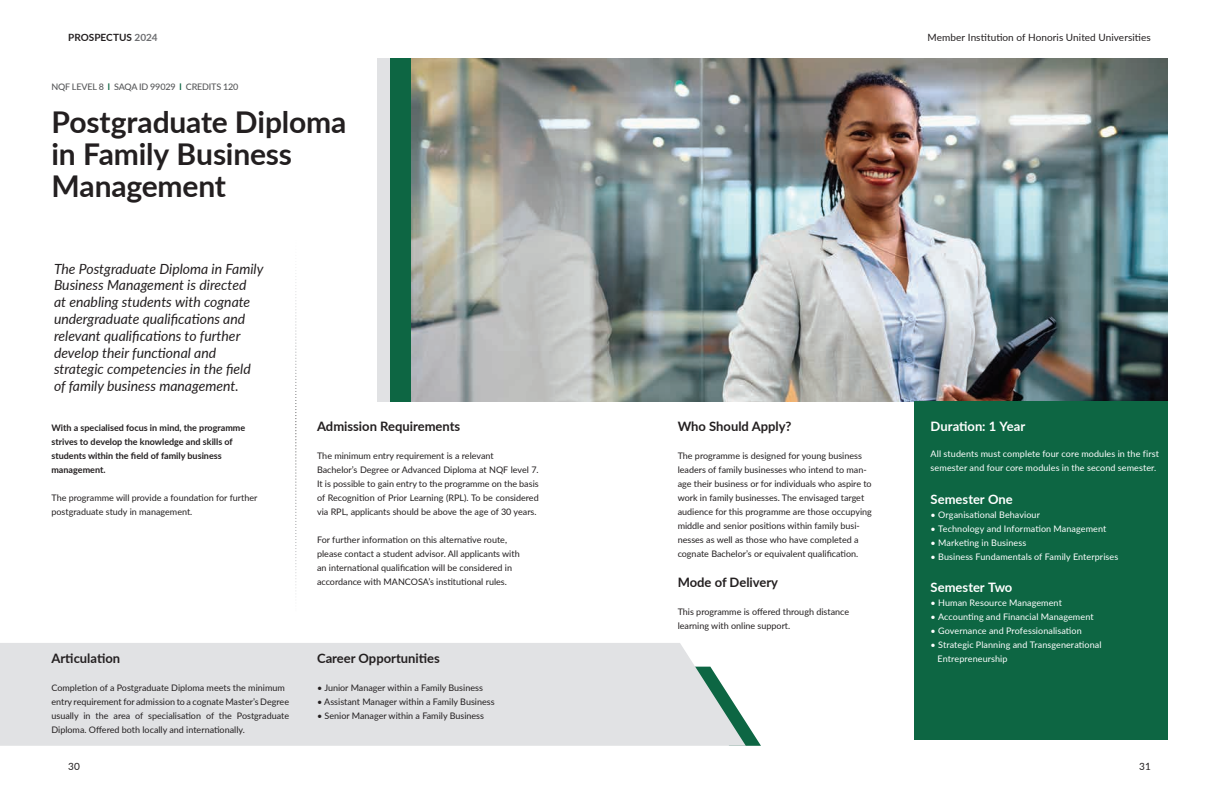
<style>
.page{position:relative;width:1219px;height:794px;background:#fff}
.page>*{position:absolute;margin:0;border:0;box-sizing:border-box;transform-origin:0 0}
.t1{font:700 30px/32px "Lato";letter-spacing:-.005em;color:#231f20}
.t2{font:italic 14px/16.8px "Lato";color:#231f20}
.t3{font:700 13px "Lato";color:#231f20}
.t4{font:700 13px "Lato";color:#fff}
.t5{font:10px "Lato";letter-spacing:.005em;color:#231f20}
.t6{font:700 10px "Lato";color:#231f20}
.t7{font:9px/14px "Lato";color:#231f20}
.t8{font:9px/14px "Lato";letter-spacing:.01em;color:#fff}
.t9{font:700 9px/14px "Lato";color:#231f20}
.t10{font:500 9px "Lato";letter-spacing:-.02em;color:#57585a}
.s1{color:#6d6e71}
.s2{font-weight:700;color:#0d6643}
</style>
<div class="page">
<svg style="left:746px;top:722px;width:15px;height:24px"></svg>
<div style="left:0;top:643px;width:746px;height:103px;background:#e1e2e4"></div>
<img style="left:411px;top:58px;width:757px;height:343px">
<div style="left:390px;top:58px;width:21px;height:343px;background:#0d6643"></div>
<div style="left:378px;top:58px;width:12px;height:343px;background:#e1e2e4"></div>
<div style="left:914px;top:401px;width:254px;height:339px;background:#0d6643"></div>
<svg style="left:295px;top:270px;width:2px;height:324px"></svg>
<p class="t6" style="left:68px;top:32px;width:91px">PROSPECTUS <span class="s1">2024</span></p>
<p class="t5" style="left:928px;top:30px;width:225px">Member Institution of Honoris United Universities</p>
<p class="t10" style="left:51px;top:83px;width:189px">NQF LEVEL 8 <span class="s2">l</span> SAQA ID 99029 <span class="s2">l</span> CREDITS 120</p>
<h1 class="t1" style="left:51px;top:108px;width:296px">Postgraduate Diploma in Family Business<br>Management</h1>
<p class="t2" style="left:54px;top:259px;width:211px">The Postgraduate Diploma in Family Business Management is directed<br>at enabling students with cognate undergraduate qualifications and relevant qualifications to further develop their functional and strategic competencies in the field of family business management.</p>
<p class="t9" style="left:51px;top:422px;width:195px">With a specialised focus in mind, the programme strives to develop the knowledge and skills of students within the field of family business management.</p>
<p class="t7" style="left:51px;top:491px;width:207px">The programme will provide a foundation for further postgraduate study in management.</p>
<h3 class="t3" style="left:51px;top:648px;width:70px">Articulation</h3>
<p class="t7" style="left:51px;top:680px;width:239px">Completion of a Postgraduate Diploma meets the minimum entry requirement for admission to a cognate Master’s Degree usually in the area of specialisation of the Postgraduate Diploma. Offered both locally and internationally.</p>
<h3 class="t3" style="left:317px;top:421px;width:145px">Admission Requirements</h3>
<p class="t7" style="left:317px;top:448px;width:223px">The minimum entry requirement is a relevant<br>Bachelor’s Degree or Advanced Diploma at NQF level 7.<br>It is possible to gain entry to the programme on the basis of Recognition of Prior Learning (RPL). To be considered via RPL, applicants should be above the age of 30 years.</p>
<p class="t7" style="left:317px;top:532px;width:204px">For further information on this alternative route, please contact a student advisor. All applicants with an international qualification will be considered in accordance with MANCOSA’s institutional rules.</p>
<h3 class="t3" style="left:317px;top:648px;width:124px">Career Opportunities</h3>
<p class="t7" style="left:317px;top:680px;width:167px">• Junior Manager within a Family Business</p>
<p class="t7" style="left:317px;top:694px;width:179px">• Assistant Manager within a Family Business</p>
<p class="t7" style="left:317px;top:708px;width:168px">• Senior Manager within a Family Business</p>
<h3 class="t3" style="left:678px;top:421px;width:115px">Who Should Apply?</h3>
<p class="t7" style="left:678px;top:448px;width:196px">The programme is designed for young business leaders of family businesses who intend to man&shy;age their business or for individuals who aspire to work in family businesses. The envisaged target audience for this programme are those occupying middle and senior positions within family busi&shy;nesses as well as those who have completed a cognate Bachelor’s or equivalent qualification.</p>
<h3 class="t3" style="left:678px;top:577px;width:102px">Mode of Delivery</h3>
<p class="t7" style="left:678px;top:604px;width:173px">This programme is offered through distance learning with online support.</p>
<h3 class="t4" style="left:931px;top:417px;width:96px">Duration: 1 Year</h3>
<p class="t8" style="left:931px;top:446px;width:230px">All students must complete four core modules in the first semester and four core modules in the second semester.</p>
<h3 class="t4" style="left:931px;top:494px;width:84px">Semester One</h3>
<p class="t8" style="left:931px;top:507px;width:111px">• Organisational Behaviour</p>
<p class="t8" style="left:931px;top:521px;width:177px">• Technology and Information Management</p>
<p class="t8" style="left:931px;top:535px;width:97px">• Marketing in Business</p>
<p class="t8" style="left:931px;top:549px;width:189px">• Business Fundamentals of Family Enterprises</p>
<h3 class="t4" style="left:931px;top:582px;width:83px">Semester Two</h3>
<p class="t8" style="left:931px;top:595px;width:133px">• Human Resource Management</p>
<p class="t8" style="left:931px;top:609px;width:164px">• Accounting and Financial Management</p>
<p class="t8" style="left:931px;top:623px;width:153px">• Governance and Professionalisation</p>
<p class="t8" style="left:937px;top:637px;width:166px;text-indent:-7px">• Strategic Planning and Transgenerational<br>Entrepreneurship</p>
<p class="t5" style="left:68px;top:762px;width:13px">30</p>
<p class="t5" style="left:1139px;top:762px;width:13px">31</p>
</div>
